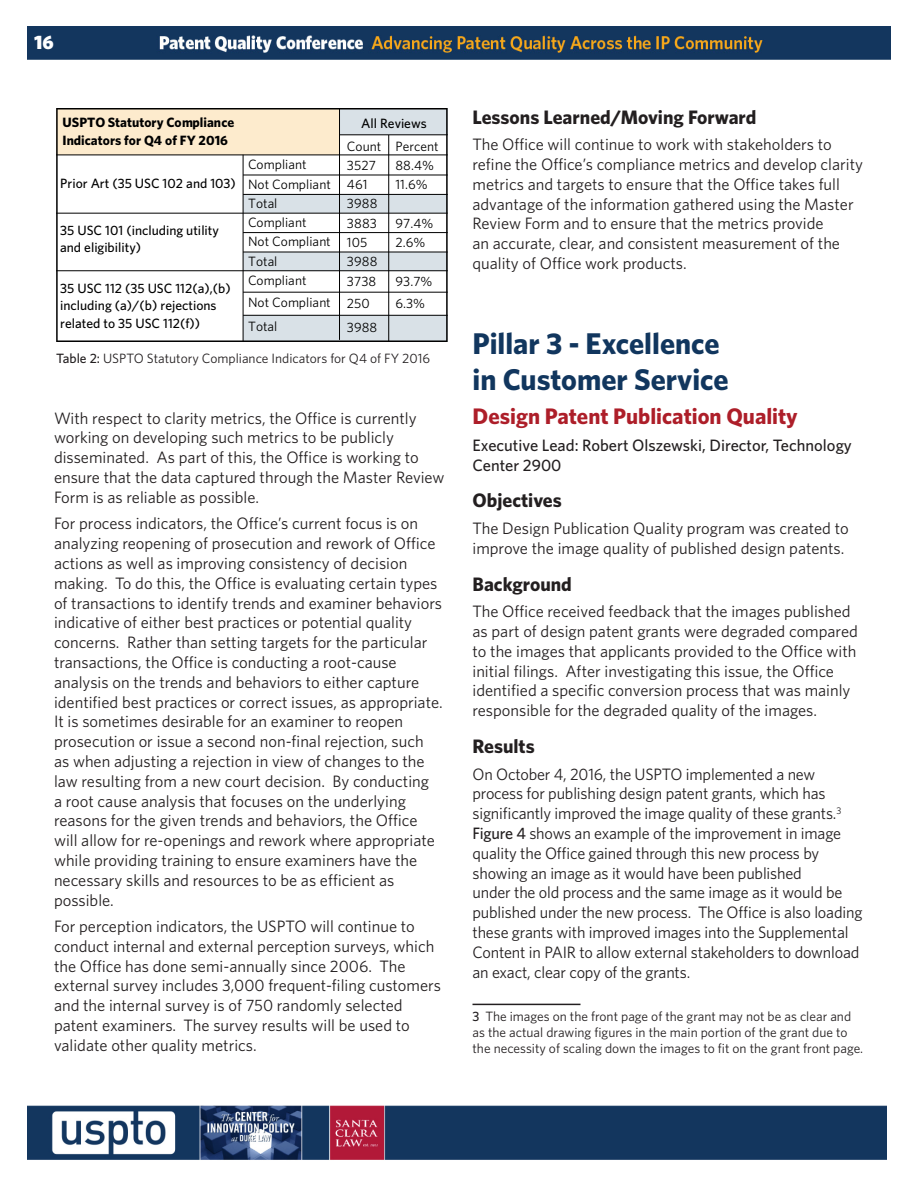
<style>
.page{position:relative;width:918px;height:1188px;background:#fff}
.page>*{position:absolute;margin:0;border:0;box-sizing:border-box;transform-origin:0 0}
.t1{font:700 30px/36px "Whitney";color:#11365e}
.BIO_NAME_and_Sub_Hea{font:700 22.5px "Whitney";color:#ad1e29}
.topic{font:700 19.5px "Whitney";color:#231f20}
.t2{font:900 19.5px "Whitney";color:#fff}
.body_copy{font:16.5px/19.8px "Whitney";color:#231f20}
.body_copy-2{font:500 16.5px/19.8px "Whitney";color:#231f20}
.body_copy-3{font:13.5px/16.2px "Whitney";color:#231f20}
.t3{font:13.5px/22.5px "Whitney";letter-spacing:.005em;color:#000;text-align:center}
.t4{font:500 13.5px/17.2px "Whitney";color:#000}
.t5{font:700 13.5px/17.2px "Whitney";color:#000}
.s1{font-weight:500}
</style>
<div class="page">
<img style="left:27px;top:27px;width:864px;height:32px">
<img style="left:27px;top:1105px;width:860px;height:55px">
<hr style="left:472px;top:1004px;width:108px;height:1px;background:#231f20">
<svg style="left:56px;top:108px;width:392px;height:234px"></svg>
<hr style="left:56px;top:155px;width:392px;height:1px;background:#000">
<hr style="left:243px;top:175px;width:205px;height:1px;background:#000">
<hr style="left:340px;top:134px;width:108px;height:1px;background:#000">
<hr style="left:243px;top:194px;width:205px;height:1px;background:#000">
<hr style="left:243px;top:232px;width:205px;height:1px;background:#000">
<hr style="left:243px;top:252px;width:205px;height:1px;background:#000">
<hr style="left:243px;top:292px;width:205px;height:1px;background:#000">
<hr style="left:243px;top:315px;width:205px;height:1px;background:#000">
<hr style="left:56px;top:213px;width:392px;height:1px;background:#000">
<hr style="left:56px;top:270px;width:392px;height:1px;background:#000">
<hr style="left:243px;top:155px;width:1px;height:187px;background:#000">
<hr style="left:339px;top:108px;width:1px;height:232px;background:#000">
<hr style="left:388px;top:135px;width:1px;height:207px;background:#000">
<p class="t2" style="left:34px;top:30px;width:21px">16</p>
<p class="t5" style="left:63px;top:114px;width:173px">USPTO Statutory Compliance<br>Indicators for Q4 of FY 2016</p>
<p class="t3" style="left:347px;top:112px;width:93px"><span class="s1">All Reviews<br></span>Count Percent</p>
<p class="t4" style="left:60px;top:174px;width:177px">Prior Art (35 USC 102 and 103)</p>
<p class="t3" style="left:248px;top:153px;width:60px">Compliant</p>
<p class="t3" style="left:347px;top:154px;width:30px">3527</p>
<p class="t3" style="left:395px;top:154px;width:40px">88.4%</p>
<p class="t3" style="left:248px;top:172px;width:121px">Not Compliant 461</p>
<p class="t3" style="left:395px;top:173px;width:34px">11.6%</p>
<p class="t3" style="left:248px;top:192px;width:31px">Total</p>
<p class="t3" style="left:347px;top:192px;width:32px">3988</p>
<p class="t4" style="left:60px;top:221px;width:160px">35 USC 101 (including utility and eligibility)</p>
<p class="t3" style="left:248px;top:211px;width:60px">Compliant</p>
<p class="t3" style="left:347px;top:211px;width:31px">3883</p>
<p class="t3" style="left:395px;top:211px;width:40px">97.4%</p>
<p class="t3" style="left:248px;top:230px;width:121px">Not Compliant 105</p>
<p class="t3" style="left:395px;top:231px;width:31px">2.6%</p>
<p class="t3" style="left:248px;top:249px;width:31px">Total</p>
<p class="t3" style="left:347px;top:250px;width:32px">3988</p>
<p class="t3" style="left:248px;top:269px;width:60px">Compliant</p>
<p class="t3" style="left:347px;top:269px;width:31px">3738</p>
<p class="t3" style="left:395px;top:269px;width:39px">93.7%</p>
<p class="t3" style="left:248px;top:291px;width:123px">Not Compliant 250</p>
<p class="t3" style="left:395px;top:291px;width:31px">6.3%</p>
<p class="t3" style="left:248px;top:315px;width:31px">Total</p>
<p class="t3" style="left:347px;top:316px;width:32px">3988</p>
<p class="body_copy-3" style="left:56px;top:350px;width:376px"><span class="s1">Table 2:</span> USPTO Statutory Compliance Indicators for Q4 of FY 2016</p>
<p class="t4" style="left:60px;top:280px;width:172px">35 USC 112 (35 USC 112(a),(b) including (a)/(b) rejections related to 35 USC 112(f))</p>
<p class="body_copy" style="left:54px;top:408px;width:392px">With respect to clarity metrics, the Office is currently working on developing such metrics to be publicly disseminated. As part of this, the Office is working to ensure that the data captured through the Master Review Form is as reliable as possible.</p>
<p class="body_copy" style="left:54px;top:513px;width:390px">For process indicators, the Office’s current focus is on analyzing reopening of prosecution and rework of Office actions as well as improving consistency of decision making. To do this, the Office is evaluating certain types of transactions to identify trends and examiner behaviors indicative of either best practices or potential quality concerns. Rather than setting targets for the particular transactions, the Office is conducting a root-cause analysis on the trends and behaviors to either capture identified best practices or correct issues, as appropriate.<br>It is sometimes desirable for an examiner to reopen prosecution or issue a second non-final rejection, such as when adjusting a rejection in view of changes to the law resulting from a new court decision. By conducting<br>a root cause analysis that focuses on the underlying reasons for the given trends and behaviors, the Office will allow for re-openings and rework where appropriate while providing training to ensure examiners have the necessary skills and resources to be as efficient as possible.</p>
<p class="body_copy" style="left:54px;top:916px;width:388px">For perception indicators, the USPTO will continue to conduct internal and external perception surveys, which the Office has done semi-annually since 2006. The external survey includes 3,000 frequent-filing customers and the internal survey is of 750 randomly selected patent examiners. The survey results will be used to validate other quality metrics.</p>
<p class="topic" style="left:472px;top:104px;width:285px">Lessons Learned/Moving Forward</p>
<p class="body_copy" style="left:472px;top:134px;width:392px">The Office will continue to work with stakeholders to refine the Office’s compliance metrics and develop clarity metrics and targets to ensure that the Office takes full advantage of the information gathered using the Master Review Form and to ensure that the metrics provide<br>an accurate, clear, and consistent measurement of the quality of Office work products.</p>
<p class="t1" style="left:472px;top:325px;width:258px">Pillar 3 - Excellence in Customer Service</p>
<p class="BIO_NAME_and_Sub_Hea" style="left:472px;top:401px;width:327px">Design Patent Publication Quality</p>
<p class="body_copy-2" style="left:472px;top:435px;width:381px">Executive Lead: Robert Olszewski, Director, Technology<br>Center 2900</p>
<p class="topic" style="left:472px;top:488px;width:91px">Objectives</p>
<p class="body_copy" style="left:472px;top:518px;width:378px">The Design Publication Quality program was created to improve the image quality of published design patents.</p>
<p class="topic" style="left:472px;top:571px;width:101px">Background</p>
<p class="body_copy" style="left:472px;top:601px;width:387px">The Office received feedback that the images published as part of design patent grants were degraded compared to the images that applicants provided to the Office with initial filings. After investigating this issue, the Office identified a specific conversion process that was mainly responsible for the degraded quality of the images.</p>
<p class="topic" style="left:472px;top:733px;width:64px">Results</p>
<p class="body_copy" style="left:472px;top:764px;width:391px">On October 4, 2016, the USPTO implemented a new process for publishing design patent grants, which has significantly improved the image quality of these grants.<sup>3<br></sup><span class="s1">Figure 4</span> shows an example of the improvement in image quality the Office gained through this new process by showing an image as it would have been published<br>under the old process and the same image as it would be published under the new process. The Office is also loading these grants with improved images into the Supplemental Content in PAIR to allow external stakeholders to download an exact, clear copy of the grants.</p>
<p class="body_copy-3" style="left:472px;top:1007px;width:392px"><span class="s1">3</span> The images on the front page of the grant may not be as clear and as the actual drawing figures in the main portion of the grant due to the necessity of scaling down the images to fit on the grant front page.</p>
</div>
